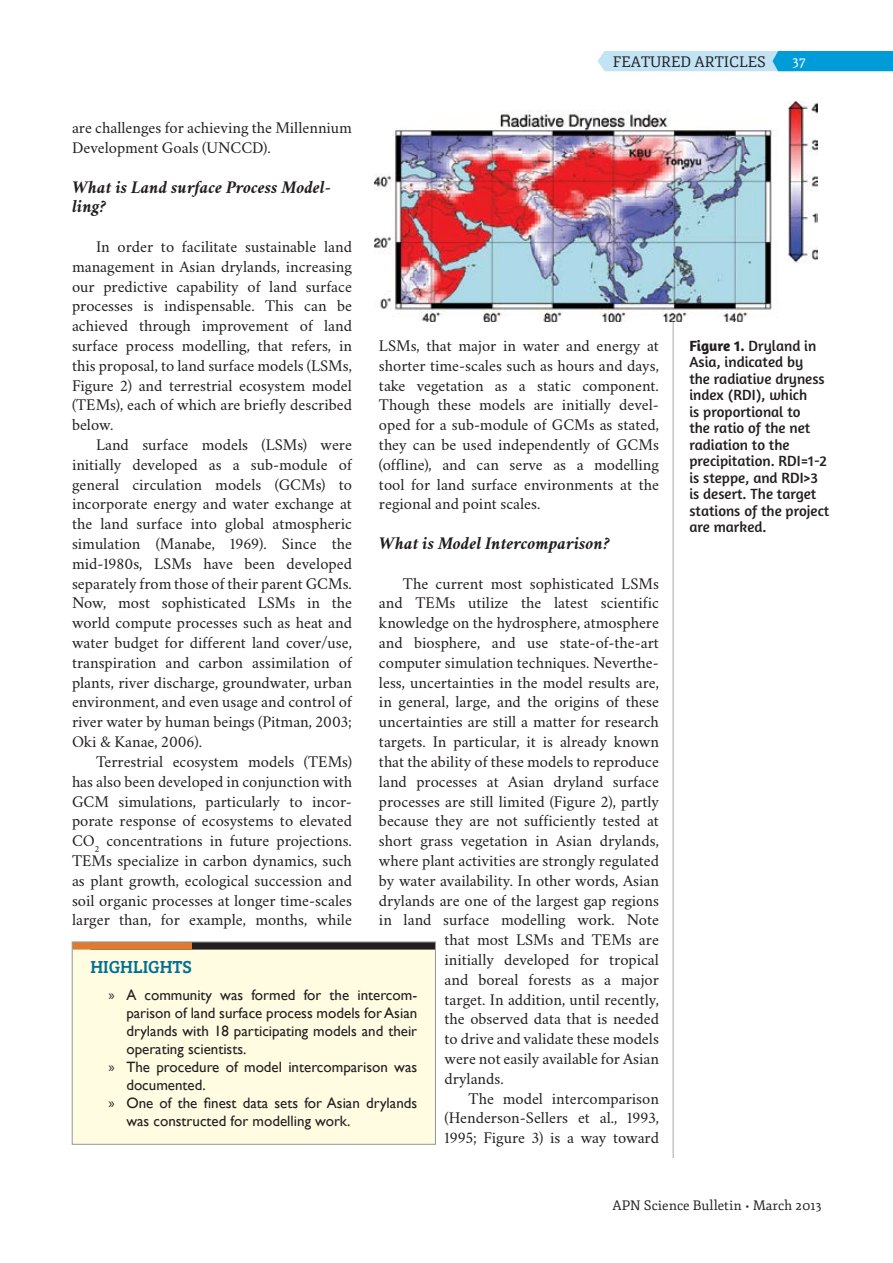
<style>
.page{position:relative;width:893px;height:1263px;background:#fff}
.page>*{position:absolute;margin:0;border:0;box-sizing:border-box;transform-origin:0 0}
.Heading_2{font:italic 700 18px/19.8px "Crimson";color:#231f20}
.highlights_title{font:18px "Bree Serif";color:#007091}
.Main_text{font:16.5px/19.8px "Crimson";color:#231f20;text-align:justify}
.t1{font:15px/18px "Gill Sans";color:#231f20}
.figure_caption{font:15px/16.5px "Amaranth";color:#231f20}
.t2{font:15px "Fjord One";color:#231f20}
.t3{font:15px "Fjord One";color:#fff}
.t4{font:13.5px "Fjord One";color:#231f20}
.s1{font-family:"Myriad Pro"}
.s2{font-weight:700}
</style>
<div class="page">
<svg style="left:597px;top:51px;width:296px;height:20px;background:#75c7e8"></svg>
<hr style="left:673px;top:111px;width:1px;height:1047px;background:#a7a9ac">
<img style="left:374px;top:101px;width:444px;height:220px">
<div style="left:72px;top:941px;width:364px;height:204px;background:#fffce1"></div>
<p class="t2" style="left:613px;top:53px;width:154px">FEATURED ARTICLES</p>
<p class="t3" style="left:792px;top:52px;width:15px">37</p>
<p class="Main_text" style="left:72px;top:117px;width:281px">are challenges for achieving the Millennium<br>Development Goals (UNCCD).</p>
<p class="Heading_2" style="left:72px;top:177px;width:261px">What is Land surface Process Model&shy;ling?</p>
<p class="Main_text" style="left:72px;top:236px;width:281px;text-indent:24px">In order to facilitate sustainable land management in Asian drylands, increasing our predictive capability of land surface processes is indispensable. This can be achieved through improvement of land surface process modelling, that refers, in this proposal, to land surface models (LSMs, Figure 2) and terrestrial ecosystem model (TEMs), each of which are briefly described below.</p>
<p class="Main_text" style="left:72px;top:434px;width:281px;text-indent:24px">Land surface models (LSMs) were initially developed as a sub-module of general circulation models (GCMs) to incorporate energy and water exchange at the land surface into global atmospheric simulation (Manabe, 1969). Since the mid-1980s, LSMs have been developed separately from those of their parent GCMs.<br>Now, most sophisticated LSMs in the world compute processes such as heat and water budget for different land cover/use, transpiration and carbon assimilation of plants, river discharge, groundwater, urban environment, and even usage and control of river water by human beings (Pitman, 2003; Oki &amp; Kanae, 2006).</p>
<p class="Main_text" style="left:72px;top:751px;width:281px;text-indent:24px">Terrestrial ecosystem models (TEMs) has also been developed in conjunction with GCM simulations, particularly to incor&shy;porate response of ecosystems to elevated CO<sub>2</sub> concentrations in future projections.<br>TEMs specialize in carbon dynamics, such as plant growth, ecological succession and soil organic processes at longer time-scales larger than, for example, months, while</p>
<p class="Main_text" style="left:379px;top:335px;width:281px">LSMs, that major in water and energy at shorter time-scales such as hours and days, take vegetation as a static component.<br>Though these models are initially devel&shy;oped for a sub-module of GCMs as stated, they can be used independently of GCMs (offline), and can serve as a modelling tool for land surface environments at the regional and point scales.</p>
<p class="Heading_2" style="left:379px;top:533px;width:232px">What is Model Intercomparison?</p>
<p class="Main_text" style="left:403px;top:573px;width:257px">The current most sophisticated LSMs</p>
<p class="Main_text" style="left:379px;top:592px;width:281px">and TEMs utilize the latest scientific</p>
<p class="Main_text" style="left:379px;top:612px;width:281px">knowledge on the hydrosphere, atmosphere</p>
<p class="Main_text" style="left:379px;top:632px;width:281px">and biosphere, and use state-of-the-art</p>
<p class="Main_text" style="left:379px;top:652px;width:281px">computer simulation techniques. Neverthe-</p>
<p class="Main_text" style="left:379px;top:672px;width:281px">less, uncertainties in the model results are,</p>
<p class="Main_text" style="left:379px;top:691px;width:281px">in general, large, and the origins of these</p>
<p class="Main_text" style="left:379px;top:711px;width:281px">uncertainties are still a matter for research</p>
<p class="Main_text" style="left:379px;top:731px;width:281px">targets. In particular, it is already known</p>
<p class="Main_text" style="left:379px;top:751px;width:281px">that the ability of these models to reproduce</p>
<p class="Main_text" style="left:379px;top:771px;width:281px">land processes at Asian dryland surface</p>
<p class="Main_text" style="left:379px;top:790px;width:281px">processes are still limited (Figure 2), partly</p>
<p class="Main_text" style="left:379px;top:810px;width:281px">because they are not sufficiently tested at</p>
<p class="Main_text" style="left:379px;top:830px;width:281px">short grass vegetation in Asian drylands,</p>
<p class="Main_text" style="left:379px;top:850px;width:281px">where plant activities are strongly regulated</p>
<p class="Main_text" style="left:379px;top:870px;width:281px">by water availability. In other words, Asian</p>
<p class="Main_text" style="left:379px;top:889px;width:281px">drylands are one of the largest gap regions</p>
<p class="Main_text" style="left:379px;top:909px;width:281px">in land surface modelling work. Note</p>
<p class="Main_text" style="left:445px;top:929px;width:216px">that most LSMs and TEMs are</p>
<p class="Main_text" style="left:445px;top:949px;width:216px">initially developed for tropical</p>
<p class="Main_text" style="left:445px;top:969px;width:216px">and boreal forests as a major</p>
<p class="Main_text" style="left:445px;top:988px;width:216px">target. In addition, until recently,</p>
<p class="Main_text" style="left:445px;top:1008px;width:216px">the observed data that is needed</p>
<p class="Main_text" style="left:445px;top:1028px;width:216px">to drive and validate these models</p>
<p class="Main_text" style="left:445px;top:1048px;width:216px">were not easily available for Asian</p>
<p class="Main_text" style="left:445px;top:1068px;width:61px">drylands.</p>
<p class="Main_text" style="left:445px;top:1087px;width:216px;text-indent:24px">The model intercomparison (Henderson-Sellers et al., 1993, 1995; Figure 3) is a way toward</p>
<p class="highlights_title" style="left:90px;top:954px;width:103px">HIGHLIGHTS</p>
<p class="t1" style="left:126px;top:986px;width:292px;text-align:justify;text-indent:-18px"><span class="s1">»</span> A community was formed for the intercom&shy;parison of land surface process models for Asian drylands with 18 participating models and their operating scientists.</p>
<p class="t1" style="left:126px;top:1058px;width:292px;text-indent:-18px"><span class="s1">»</span> The procedure of model intercomparison was documented.</p>
<p class="t1" style="left:126px;top:1094px;width:292px;text-indent:-18px"><span class="s1">»</span> One of the finest data sets for Asian drylands was constructed for modelling work.</p>
<p class="figure_caption" style="left:689px;top:337px;width:141px"><span class="s2">Figure 1.</span> Dryland in<br>Asia, indicated by<br>the radiative dryness index (RDI), which<br>is proportional to<br>the ratio of the net radiation to the precipitation. RDI=1-2 is steppe, and RDI&gt;3 is desert. The target stations of the project are marked.</p>
<p class="t4" style="left:612px;top:1198px;width:211px">APN Science Bulletin • March 2013</p>
</div>
